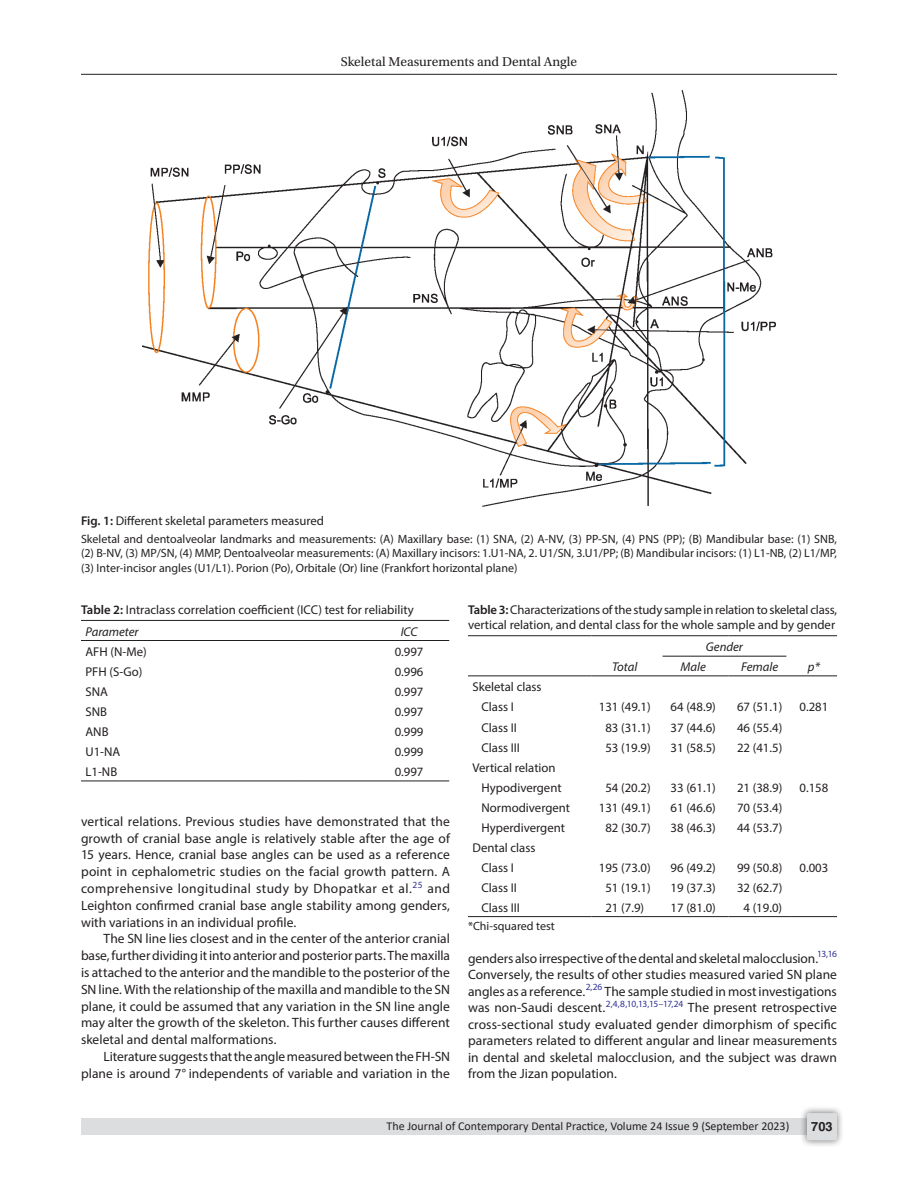
<style>
.page{position:relative;width:918px;height:1188px;background:#fff}
.page>*{position:absolute;margin:0;border:0;box-sizing:border-box;transform-origin:0 0}
.Para-Indent{font:13.5px/16.8px "Myriad Pro";color:#231f20;text-align:justify}
.Para-NoIndent{font:13.5px/16.8px "Myriad Pro";letter-spacing:.005em;color:#231f20;text-align:justify}
.t1{font:13.5px "Utopia Std";color:#231f20}
.TableBody{font:12.75px "Myriad Pro";color:#231f20}
.TableCaption{font:12.75px/15.3px "Myriad Pro";color:#231f20}
.FigCaption{font:12.75px "Myriad Pro";color:#231f20}
.TableHeader{font:italic 12.75px "Myriad Pro";color:#231f20}
.t2{font:700 12.75px "Helvetica LT Std";color:#231f20}
.TableFootNote{font:12px/14.4px "Myriad Pro";color:#231f20;text-align:justify}
.t3{font:12px "Calibri";color:#231f20}
.s1{font-weight:600}
</style>
<div class="page">
<hr style="left:81px;top:74px;width:756px;height:1px;background:#231f20">
<div style="left:81px;top:1119px;width:756px;height:16px;background:#dcdddf"></div>
<div style="left:800px;top:1106px;width:44px;height:41px;background:#231f20;opacity:.61"></div>
<div style="left:807px;top:1113px;width:30px;height:27px;background:#dcdddf;border-radius:2px"></div>
<img style="left:142px;top:90px;width:634px;height:417px">
<hr style="left:81px;top:781px;width:222px;height:1px;background:#231f20">
<hr style="left:303px;top:781px;width:146px;height:1px;background:#231f20">
<hr style="left:81px;top:620px;width:222px;height:1px;background:#231f20">
<hr style="left:303px;top:620px;width:146px;height:1px;background:#231f20">
<hr style="left:81px;top:640px;width:222px;height:1px;background:#231f20">
<hr style="left:303px;top:640px;width:146px;height:1px;background:#231f20">
<hr style="left:468px;top:635px;width:124px;height:1px;background:#231f20">
<hr style="left:592px;top:635px;width:66px;height:1px;background:#231f20">
<hr style="left:658px;top:635px;width:70px;height:1px;background:#231f20">
<hr style="left:728px;top:635px;width:63px;height:1px;background:#231f20">
<hr style="left:791px;top:635px;width:46px;height:1px;background:#231f20">
<hr style="left:468px;top:675px;width:124px;height:1px;background:#231f20">
<hr style="left:592px;top:675px;width:66px;height:1px;background:#231f20">
<hr style="left:658px;top:675px;width:70px;height:1px;background:#231f20">
<hr style="left:728px;top:675px;width:63px;height:1px;background:#231f20">
<hr style="left:791px;top:675px;width:46px;height:1px;background:#231f20">
<hr style="left:468px;top:916px;width:124px;height:1px;background:#231f20">
<hr style="left:592px;top:916px;width:66px;height:1px;background:#231f20">
<hr style="left:658px;top:916px;width:70px;height:1px;background:#231f20">
<hr style="left:728px;top:916px;width:63px;height:1px;background:#231f20">
<hr style="left:791px;top:916px;width:46px;height:1px;background:#231f20">
<hr style="left:663px;top:656px;width:123px;height:1px;background:#231f20">
<p class="t1" style="left:341px;top:55px;width:238px">Skeletal Measurements and Dental Angle</p>
<p class="FigCaption" style="left:81px;top:513px;width:245px"><span class="s1">Fig. 1:</span> Different skeletal parameters measured</p>
<p class="TableFootNote" style="left:81px;top:532px;width:757px">Skeletal and dentoalveolar landmarks and measurements: (A) Maxillary base: (1) SNA, (2) A-NV, (3) PP-SN, (4) PNS (PP); (B) Mandibular base: (1) SNB, (2) B-NV, (3) MP/SN, (4) MMP, Dentoalveolar measurements: (A) Maxillary incisors: 1.U1-NA, 2. U1/SN, 3.U1/PP; (B) Mandibular incisors: (1) L1-NB, (2) L1/MP, (3) Inter-incisor angles (U1/L1). Porion (Po), Orbitale (Or) line (Frankfort horizontal plane)</p>
<p class="TableCaption" style="left:81px;top:602px;width:334px"><span class="s1">Table 2:</span> Intraclass correlation coefficient (ICC) test for reliability</p>
<p class="TableHeader" style="left:86px;top:624px;width:55px">Parameter</p>
<p class="TableHeader" style="left:401px;top:624px;width:18px">ICC</p>
<p class="TableBody" style="left:86px;top:644px;width:63px">AFH (N-Me)</p>
<p class="TableBody" style="left:395px;top:644px;width:30px">0.997</p>
<p class="TableBody" style="left:86px;top:664px;width:58px">PFH (S-Go)</p>
<p class="TableBody" style="left:395px;top:664px;width:30px">0.996</p>
<p class="TableBody" style="left:86px;top:684px;width:24px">SNA</p>
<p class="TableBody" style="left:395px;top:684px;width:30px">0.997</p>
<p class="TableBody" style="left:86px;top:704px;width:23px">SNB</p>
<p class="TableBody" style="left:395px;top:704px;width:30px">0.997</p>
<p class="TableBody" style="left:86px;top:724px;width:25px">ANB</p>
<p class="TableBody" style="left:395px;top:724px;width:30px">0.999</p>
<p class="TableBody" style="left:86px;top:744px;width:36px">U1-NA</p>
<p class="TableBody" style="left:395px;top:744px;width:30px">0.999</p>
<p class="TableBody" style="left:86px;top:764px;width:33px">L1-NB</p>
<p class="TableBody" style="left:395px;top:764px;width:30px">0.997</p>
<p class="TableCaption" style="left:468px;top:602px;width:371px"><span class="s1">Table 3:</span> Characterizations of the study sample in relation to skeletal class, vertical relation, and dental class for the whole sample and by gender</p>
<p class="TableHeader" style="left:706px;top:639px;width:39px">Gender</p>
<p class="TableHeader" style="left:612px;top:659px;width:27px">Total</p>
<p class="TableHeader" style="left:681px;top:659px;width:27px">Male</p>
<p class="TableHeader" style="left:741px;top:659px;width:38px">Female</p>
<p class="TableHeader" style="left:808px;top:659px;width:13px">p*</p>
<p class="TableBody" style="left:473px;top:679px;width:71px">Skeletal class</p>
<p class="TableBody" style="left:482px;top:699px;width:34px">Class I</p>
<p class="TableBody" style="left:599px;top:699px;width:53px">131 (49.1)</p>
<p class="TableBody" style="left:671px;top:699px;width:47px">64 (48.9)</p>
<p class="TableBody" style="left:737px;top:699px;width:47px">67 (51.1)</p>
<p class="TableBody" style="left:800px;top:699px;width:30px">0.281</p>
<p class="TableBody" style="left:482px;top:719px;width:37px">Class II</p>
<p class="TableBody" style="left:605px;top:719px;width:47px">83 (31.1)</p>
<p class="TableBody" style="left:671px;top:719px;width:47px">37 (44.6)</p>
<p class="TableBody" style="left:737px;top:719px;width:47px">46 (55.4)</p>
<p class="TableBody" style="left:482px;top:739px;width:40px">Class III</p>
<p class="TableBody" style="left:605px;top:739px;width:47px">53 (19.9)</p>
<p class="TableBody" style="left:671px;top:739px;width:47px">31 (58.5)</p>
<p class="TableBody" style="left:737px;top:739px;width:47px">22 (41.5)</p>
<p class="TableBody" style="left:473px;top:760px;width:85px">Vertical relation</p>
<p class="TableBody" style="left:482px;top:780px;width:82px">Hypodivergent</p>
<p class="TableBody" style="left:605px;top:780px;width:47px">54 (20.2)</p>
<p class="TableBody" style="left:671px;top:780px;width:47px">33 (61.1)</p>
<p class="TableBody" style="left:737px;top:780px;width:47px">21 (38.9)</p>
<p class="TableBody" style="left:800px;top:780px;width:30px">0.158</p>
<p class="TableBody" style="left:482px;top:800px;width:90px">Normodivergent</p>
<p class="TableBody" style="left:599px;top:800px;width:53px">131 (49.1)</p>
<p class="TableBody" style="left:671px;top:800px;width:47px">61 (46.6)</p>
<p class="TableBody" style="left:737px;top:800px;width:47px">70 (53.4)</p>
<p class="TableBody" style="left:482px;top:820px;width:85px">Hyperdivergent</p>
<p class="TableBody" style="left:605px;top:820px;width:47px">82 (30.7)</p>
<p class="TableBody" style="left:671px;top:820px;width:47px">38 (46.3)</p>
<p class="TableBody" style="left:737px;top:820px;width:47px">44 (53.7)</p>
<p class="TableBody" style="left:473px;top:840px;width:64px">Dental class</p>
<p class="TableBody" style="left:482px;top:860px;width:34px">Class I</p>
<p class="TableBody" style="left:599px;top:860px;width:53px">195 (73.0)</p>
<p class="TableBody" style="left:671px;top:860px;width:47px">96 (49.2)</p>
<p class="TableBody" style="left:737px;top:860px;width:47px">99 (50.8)</p>
<p class="TableBody" style="left:800px;top:860px;width:30px">0.003</p>
<p class="TableBody" style="left:482px;top:880px;width:37px">Class II</p>
<p class="TableBody" style="left:605px;top:880px;width:47px">51 (19.1)</p>
<p class="TableBody" style="left:671px;top:880px;width:47px">19 (37.3)</p>
<p class="TableBody" style="left:737px;top:880px;width:47px">32 (62.7)</p>
<p class="TableBody" style="left:482px;top:900px;width:40px">Class III</p>
<p class="TableBody" style="left:605px;top:900px;width:40px">21 (7.9)</p>
<p class="TableBody" style="left:671px;top:900px;width:47px">17 (81.0)</p>
<p class="TableBody" style="left:743px;top:900px;width:40px">4 (19.0)</p>
<p class="TableFootNote" style="left:468px;top:918px;width:88px">*Chi-squared test</p>
<p class="Para-NoIndent" style="left:81px;top:813px;width:371px">vertical relations. Previous studies have demonstrated that the growth of cranial base angle is relatively stable after the age of 15 years. Hence, cranial base angles can be used as a reference point in cephalometric studies on the facial growth pattern. A comprehensive longitudinal study by Dhopatkar et al.<sup>25</sup> and Leighton confirmed cranial base angle stability among genders, with variations in an individual profile.</p>
<p class="Para-Indent" style="left:81px;top:930px;width:371px;text-indent:22px">The SN line lies closest and in the center of the anterior cranial base, further dividing it into anterior and posterior parts. The maxilla is attached to the anterior and the mandible to the posterior of the SN line. With the relationship of the maxilla and mandible to the SN plane, it could be assumed that any variation in the SN line angle may alter the growth of the skeleton. This further causes different skeletal and dental malformations.</p>
<p class="Para-Indent" style="left:81px;top:1048px;width:371px;text-align:right">Literature suggests that the angle measured between the FH-SN plane is around 7° independents of variable and variation in the</p>
<p class="Para-Indent" style="left:468px;top:950px;width:371px">genders also irrespective of the dental and skeletal malocclusion.<sup>13,16<br></sup>Conversely, the results of other studies measured varied SN plane angles as a reference.<sup>2,26</sup> The sample studied in most investigations was non-Saudi descent.<sup>2,4,8,10,13,15–17,24</sup> The present retrospective cross-sectional study evaluated gender dimorphism of specific parameters related to different angular and linear measurements in dental and skeletal malocclusion, and the subject was drawn from the Jizan population.</p>
<p class="t3" style="left:387px;top:1117px;width:404px">The Journal of Contemporary Dental Practice, Volume 24 Issue 9 (September 2023)</p>
<p class="t2" style="left:811px;top:1119px;width:23px">703</p>
</div>
